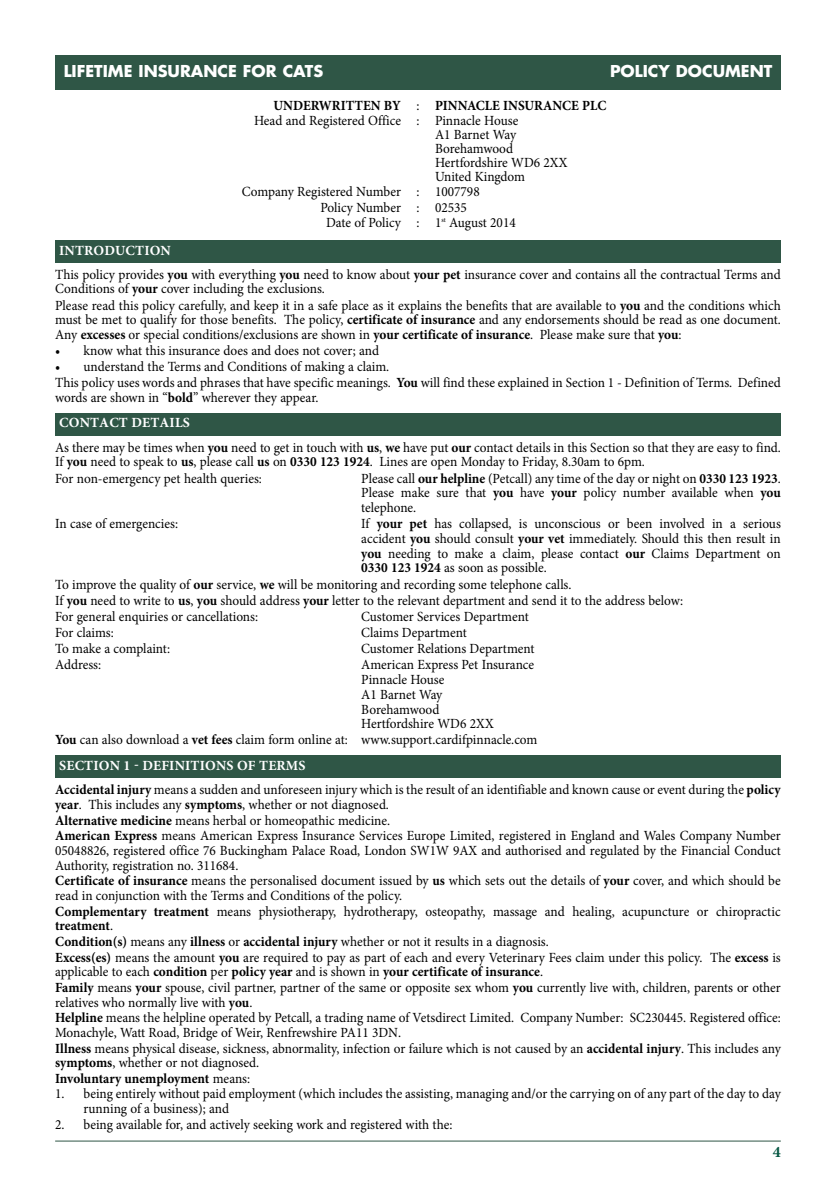
<style>
.page{position:relative;width:838px;height:1188px;background:#fff}
.page>*{position:absolute;margin:0;border:0;box-sizing:border-box;transform-origin:0 0}
.t1{font:700 16px "Futura";color:#fff}
.t2{font:700 16px "Minion Pro";color:#065743}
.t3{font:14px/15.2px "Minion Pro";color:#000;scale:.95 1}
.t4{font:700 14px "Minion Pro";letter-spacing:.01em;color:#fff}
.s1{font-weight:700}
</style>
<div class="page">
<svg style="left:55px;top:1141px;width:726px;height:1px"></svg>
<div style="left:55px;top:755px;width:726px;height:23px;background:#2f5646"></div>
<div style="left:55px;top:413px;width:726px;height:22px;background:#2f5646"></div>
<div style="left:55px;top:240px;width:726px;height:23px;background:#2f5646"></div>
<div style="left:55px;top:55px;width:726px;height:34px;background:#2f5646"></div>
<p class="t1" style="left:64px;top:61px;width:261px">IFCBQFJB=FKPRR^K`B=CLR=`^QP</p>
<p class="t1" style="left:610px;top:61px;width:164px">MLIF`V=AL`RJBKQ</p>
<p class="t4" style="left:59px;top:244px;width:113px">INTRODUCTION</p>
<p class="t3" style="left:254px;top:99px;width:372px;text-indent:19px"><span class="s1">UNDERWRITTEN BY</span> : <span class="s1">PINNACLE INSURANCE PLC<br></span>Head and Registered Office : Pinnacle House</p>
<p class="t3" style="left:435px;top:129px;width:141px;line-height:14px">A1 Barnet Way<br>Borehamwood<br>Hertfordshire WD6 2XX<br>United Kingdom</p>
<p class="t3" style="left:242px;top:186px;width:252px">Company Registered Number : 1007798</p>
<p class="t3" style="left:320px;top:201px;width:156px">Policy Number : 02535</p>
<p class="t3" style="left:326px;top:216px;width:201px">Date of Policy : 1<sup>st</sup> August 2014</p>
<p class="t3" style="left:55px;top:268px;width:765px;line-height:14.6px">This policy provides <span class="s1">you</span> with everything <span class="s1">you</span> need to know about <span class="s1">your pet</span> insurance cover and contains all the contractual Terms and<br>Conditions of <span class="s1">your</span> cover including the exclusions.</p>
<p class="t3" style="left:55px;top:299px;width:765px;line-height:14.6px;text-align:justify">Please read this policy carefully, and keep it in a safe place as it explains the benefits that are available to <span class="s1">you</span> and the conditions which must be met to qualify for those benefits. The policy, <span class="s1">certificate of insurance</span> and any endorsements should be read as one document.<br>Any <span class="s1">excesses</span> or special conditions/exclusions are shown in <span class="s1">your certificate of insurance</span>. Please make sure that <span class="s1">you</span>:</p>
<p class="t3" style="left:55px;top:344px;width:343px">• know what this insurance does and does not cover; and</p>
<p class="t3" style="left:55px;top:360px;width:765px;line-height:16px">• understand the Terms and Conditions of making a claim.<br>This policy uses words and phrases that have specific meanings. <span class="s1">You</span> will find these explained in Section 1 - Definition of Terms. Defined</p>
<p class="t3" style="left:55px;top:391px;width:279px">words are shown in “<span class="s1">bold</span>” wherever they appear.</p>
<p class="t3" style="left:55px;top:441px;width:765px">As there may be times when <span class="s1">you</span> need to get in touch with <span class="s1">us</span>, <span class="s1">we</span> have put <span class="s1">our</span> contact details in this Section so that they are easy to find.<br>If <span class="s1">you</span> need to speak to <span class="s1">us</span>, please call <span class="s1">us</span> on <span class="s1">0330 123 1924</span>. Lines are open Monday to Friday, 8.30am to 6pm.</p>
<p class="t3" style="left:55px;top:472px;width:219px">For non-emergency pet health queries:</p>
<p class="t3" style="left:361px;top:472px;width:443px;text-align:justify">Please call <span class="s1">our helpline</span> (Petcall) any time of the day or night on <span class="s1">0330 123 1923</span>.<br>Please make sure that <span class="s1">you</span> have <span class="s1">your</span> policy number available when <span class="s1">you </span>telephone.</p>
<p class="t3" style="left:55px;top:517px;width:131px">In case of emergencies:</p>
<p class="t3" style="left:361px;top:518px;width:443px;text-align:justify">If <span class="s1">your pet</span> has collapsed, is unconscious or been involved in a serious accident <span class="s1">you</span> should consult <span class="s1">your vet</span> immediately. Should this then result in <span class="s1">you</span> needing to make a claim, please contact <span class="s1">our</span> Claims Department on <span class="s1">0330 123 1924</span> as soon as possible.</p>
<p class="t3" style="left:55px;top:577px;width:663px;line-height:16.2px">To improve the quality of <span class="s1">our</span> service, <span class="s1">we</span> will be monitoring and recording some telephone calls.<br>If <span class="s1">you</span> need to write to <span class="s1">us</span>, <span class="s1">you</span> should address <span class="s1">your</span> letter to the relevant department and send it to the address below:<br>For general enquiries or cancellations:</p>
<p class="t4" style="left:59px;top:417px;width:132px">CONTACT DETAILS</p>
<p class="t3" style="left:361px;top:610px;width:178px">Customer Services Department</p>
<p class="t3" style="left:55px;top:626px;width:63px">For claims:</p>
<p class="t3" style="left:361px;top:626px;width:113px">Claims Department</p>
<p class="t3" style="left:55px;top:642px;width:122px">To make a complaint:</p>
<p class="t3" style="left:361px;top:642px;width:184px">Customer Relations Department</p>
<p class="t3" style="left:55px;top:659px;width:50px">Address:</p>
<p class="t3" style="left:361px;top:659px;width:183px">American Express Pet Insurance<br>Pinnacle House<br>A1 Barnet Way<br>Borehamwood<br>Hertfordshire WD6 2XX</p>
<p class="t3" style="left:55px;top:734px;width:509px"><span class="s1">You</span> can also download a <span class="s1">vet fees</span> claim form online at: www.support.cardifpinnacle.com</p>
<p class="t3" style="left:55px;top:784px;width:765px"><span class="s1">Accidental injury</span> means a sudden and unforeseen injury which is the result of an identifiable and known cause or event during the <span class="s1">policy year</span>. This includes any <span class="s1">symptoms</span>, whether or not diagnosed.<br><span class="s1">Alternative medicine</span> means herbal or homeopathic medicine.<br><span class="s1">American Express</span> means American Express Insurance Services Europe Limited, registered in England and Wales Company Number 05048826, registered office 76 Buckingham Palace Road, London SW1W 9AX and authorised and regulated by the Financial Conduct Authority, registration no. 311684.<br><span class="s1">Certificate of insurance</span> means the personalised document issued by <span class="s1">us</span> which sets out the details of <span class="s1">your</span> cover, and which should be read in conjunction with the Terms and Conditions of the policy.<br><span class="s1">Complementary treatment</span> means physiotherapy, hydrotherapy, osteopathy, massage and healing, acupuncture or chiropractic <span class="s1">treatment</span>.<br><span class="s1">Condition(s)</span> means any <span class="s1">illness</span> or <span class="s1">accidental injury</span> whether or not it results in a diagnosis.<br><span class="s1">Excess(es)</span> means the amount <span class="s1">you</span> are required to pay as part of each and every Veterinary Fees claim under this policy. The <span class="s1">excess</span> is applicable to each <span class="s1">condition</span> per <span class="s1">policy year</span> and is shown in <span class="s1">your certificate of insurance</span>.<br><span class="s1">Family</span> means <span class="s1">your</span> spouse, civil partner, partner of the same or opposite sex whom <span class="s1">you</span> currently live with, children, parents or other relatives who normally live with <span class="s1">you</span>.<br><span class="s1">Helpline</span> means the helpline operated by Petcall, a trading name of Vetsdirect Limited. Company Number: SC230445. Registered office:<br>Monachyle, Watt Road, Bridge of Weir, Renfrewshire PA11 3DN.<br><span class="s1">Illness</span> means physical disease, sickness, abnormality, infection or failure which is not caused by an <span class="s1">accidental injury</span>. This includes any <span class="s1">symptoms</span>, whether or not diagnosed.<br><span class="s1">Involuntary unemployment</span> means:</p>
<p class="t3" style="left:83px;top:1088px;width:736px;text-indent:-28px">1. being entirely without paid employment (which includes the assisting, managing and/or the carrying on of any part of the day to day running of a business); and</p>
<p class="t3" style="left:55px;top:1118px;width:420px">2. being available for, and actively seeking work and registered with the:</p>
<p class="t4" style="left:59px;top:760px;width:248px">SECTION 1 - DEFINITIONS OF TERMS</p>
<p class="t2" style="left:773px;top:1145px;width:9px">4</p>
</div>
